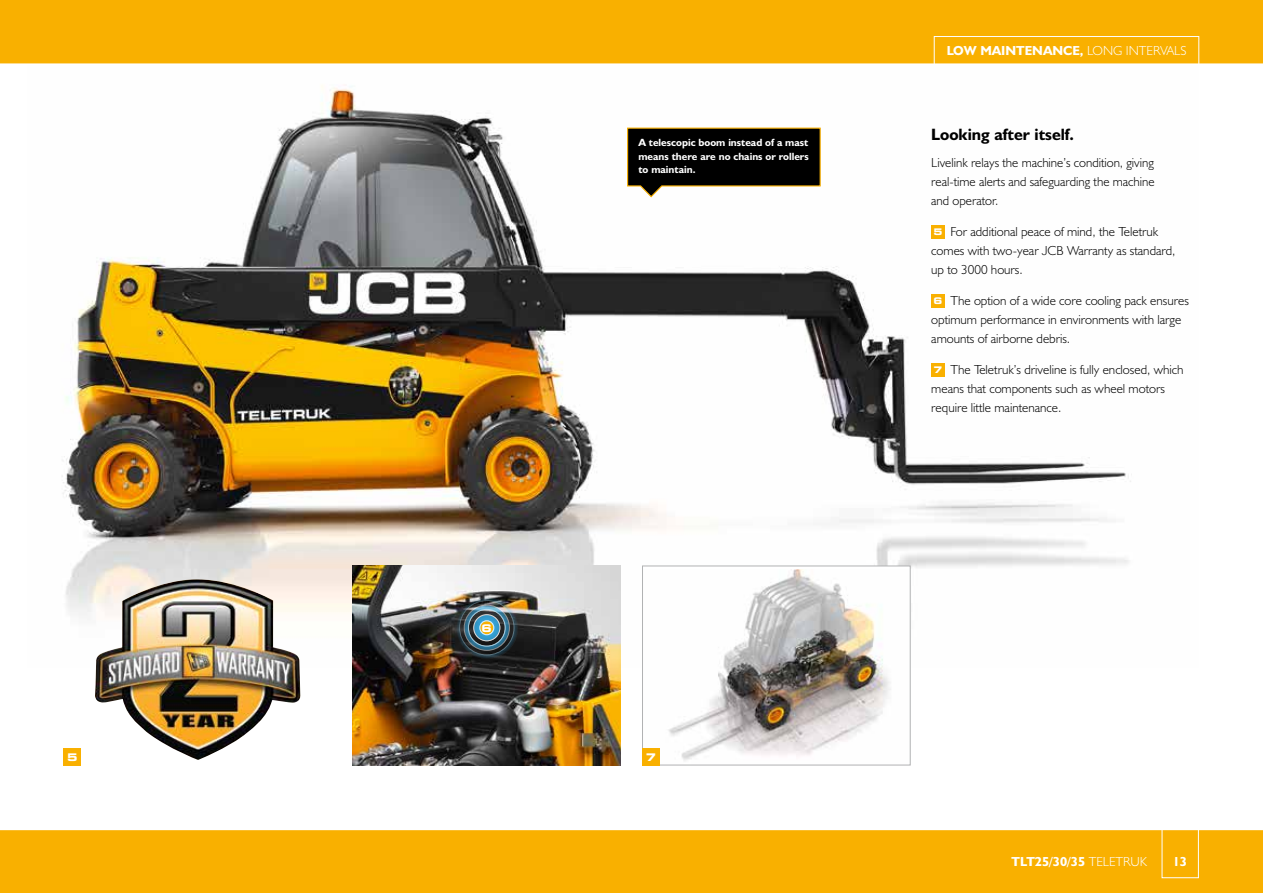
<style>
.page{position:relative;width:1263px;height:893px;background:#fff}
.page>*{position:absolute;margin:0;border:0;box-sizing:border-box;transform-origin:0 0}
.t1{font:16.5px "JCB Bold";color:#000}
.t2{font:13.2px/18.8px "JCB Light";color:#000}
.t3{font:13.2px "JCB Bold";color:#fff}
.t4{font:10.5px/13.5px "JCB Bold";color:#fff;text-align:justify}
.t5{font:700 expanded 10.5px "Square 721 BT";color:#fff}
.s1{font-family:"JCB Light"}
.s2{font-family:"Square 721 BT";font-weight:700;font-stretch:expanded;font-size:9.15px;color:#fff}
</style>
<div class="page">
<img style="left:62px;top:85px;width:1069px;height:582px">
<img style="left:95px;top:579px;width:205px;height:181px">
<div style="left:0;top:0;width:1263px;height:64px;background:#f9b000"></div>
<div style="left:0;top:829px;width:1263px;height:64px;background:#f9b000"></div>
<hr style="left:0;top:829px;width:1263px;height:1px;background:#fff">
<div style="left:1162px;top:829px;width:37px;height:49px;border:1px solid #fff"></div>
<div style="left:931px;top:225px;width:13px;height:13px;background:#f9b000"></div>
<div style="left:931px;top:294px;width:13px;height:13px;background:#f9b000"></div>
<div style="left:931px;top:363px;width:13px;height:13px;background:#f9b000"></div>
<div style="left:934px;top:36px;width:265px;height:29px;border:1px solid #fff"></div>
<img style="left:353px;top:566px;width:268px;height:199px">
<img style="left:644px;top:569px;width:264px;height:194px">
<div style="left:642px;top:566px;width:268px;height:199px;border:1px solid #b1b2b3"></div>
<div style="left:64px;top:748px;width:17px;height:17px;background:#f9b000"></div>
<div style="left:642px;top:748px;width:17px;height:17px;background:#f9b000"></div>
<img style="left:455px;top:595px;width:64px;height:65px">
<svg style="left:626px;top:127px;width:195px;height:71px"></svg>
<p class="t4" style="left:638px;top:136px;width:172px">A telescopic boom instead of a mast means there are no chains or rollers to maintain.</p>
<p class="t5" style="left:481px;top:622px;width:12px">6</p>
<p class="t5" style="left:67px;top:751px;width:12px">5</p>
<p class="t5" style="left:646px;top:751px;width:12px">7</p>
<p class="t3" style="left:947px;top:43px;width:241px">LOW MAINTENANCE, <span class="s1">LONG INTERVALS</span></p>
<p class="t1" style="left:931px;top:124px;width:144px">Looking after itself.</p>
<p class="t2" style="left:931px;top:153px;width:225px;text-align:justify">Livelink relays the machine’s condition, giving real-time alerts and safeguarding the machine and operator.</p>
<p class="t2" style="left:931px;top:222px;width:246px"><span class="s2">5</span> For additional peace of mind, the Teletruk comes with two-year JCB Warranty as standard, up to 3000 hours.</p>
<p class="t2" style="left:931px;top:291px;width:259px"><span class="s2">6</span> The option of a wide core cooling pack ensures optimum performance in environments with large amounts of airborne debris.</p>
<p class="t2" style="left:931px;top:360px;width:254px"><span class="s2">7</span> The Teletruk’s driveline is fully enclosed, which means that components such as wheel motors require little maintenance.</p>
<p class="t3" style="left:1011px;top:853px;width:137px">TLT25/30/35 <span class="s1">TELETRUK</span></p>
<p class="t3" style="left:1173px;top:853px;width:16px">13</p>
</div>
